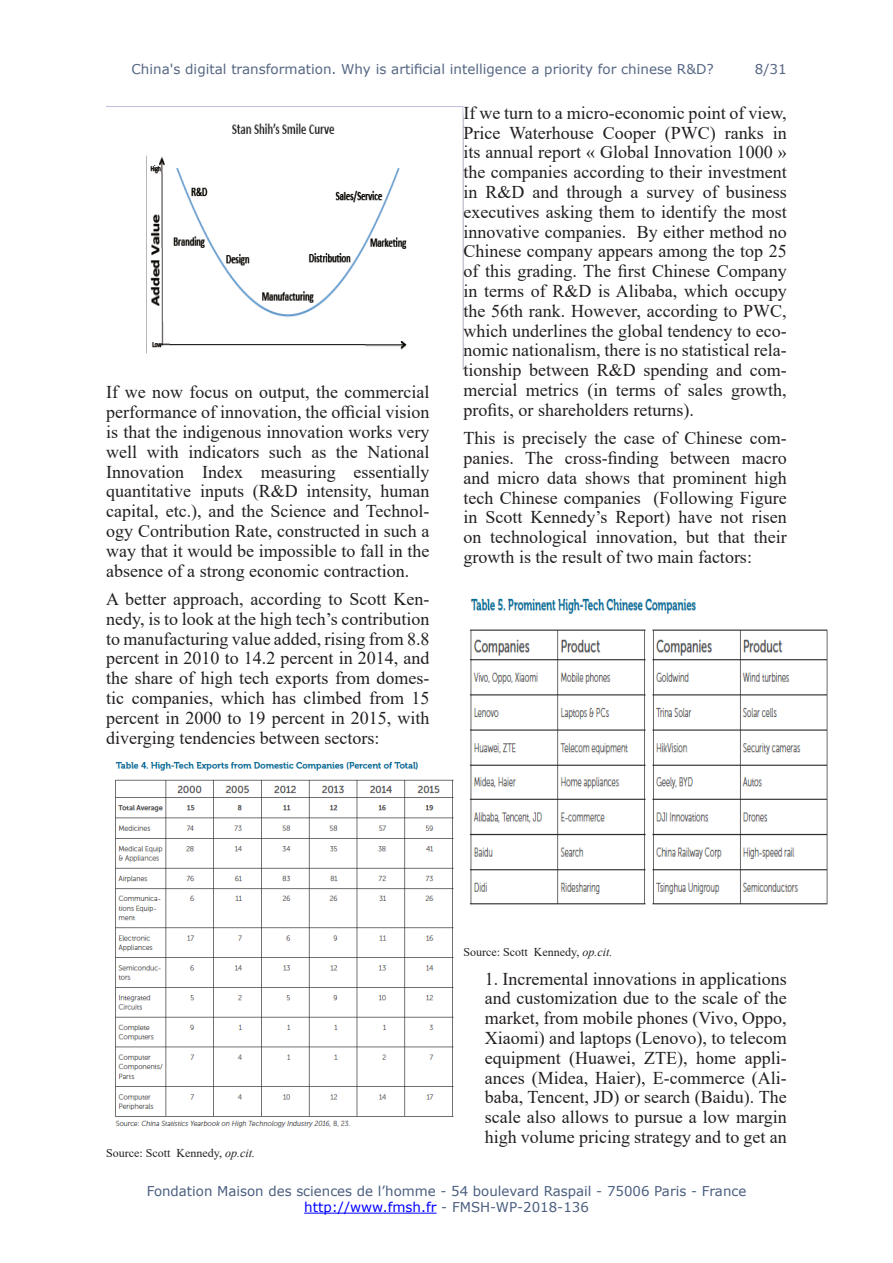
<style>
.page{position:relative;width:893px;height:1263px;background:#fff}
.page>*{position:absolute;margin:0;border:0;box-sizing:border-box;transform-origin:0 0}
.Texte{font:18px/19.8px "Times New Roman";color:#231f20;text-align:justify}
.t1{font:13.5px/16.2px "Verdana";color:#4a5e7f;text-align:center}
.t2{font:13.5px "Verdana";color:#556683}
.Texte-2{font:12px "Times New Roman";color:#231f20}
.s1{font-style:italic}
.s2{color:#00f}
</style>
<div class="page">
<hr style="left:304px;top:1213px;width:133px;height:1px;background:#00f">
<img style="left:106px;top:106px;width:357px;height:264px">
<img style="left:115px;top:762px;width:339px;height:366px">
<img style="left:469px;top:598px;width:359px;height:307px">
<p class="t2" style="left:131px;top:60px;width:584px">China's digital transformation. Why is artificial intelligence a priority for chinese R&amp;D?</p>
<p class="t2" style="left:755px;top:60px;width:33px">8/31</p>
<p class="Texte" style="left:106px;top:382px;width:325px">If we now focus on output, the commercial performance of innovation, the official vision is that the indigenous innovation works very well with indicators such as the National Innovation Index measuring essentially quantitative inputs (R&amp;D intensity, human capital, etc.), and the Science and Technol&shy;ogy Contribution Rate, constructed in such a way that it would be impossible to fall in the absence of a strong economic contraction.</p>
<p class="Texte" style="left:106px;top:588px;width:325px">A better approach, according to Scott Ken&shy;nedy, is to look at the high tech’s contribution to manufacturing value added, rising from 8.8 percent in 2010 to 14.2 percent in 2014, and the share of high tech exports from domes&shy;tic companies, which has climbed from 15 percent in 2000 to 19 percent in 2015, with diverging tendencies between sectors:</p>
<p class="Texte" style="left:463px;top:102px;width:325px">If we turn to a micro-economic point of view, Price Waterhouse Cooper (PWC) ranks in its annual report « Global Innovation 1000 » the companies according to their investment in R&amp;D and through a survey of business executives asking them to identify the most innovative companies. By either method no Chinese company appears among the top 25 of this grading. The first Chinese Company in terms of R&amp;D is Alibaba, which occupy the 56th rank. However, according to PWC, which underlines the global tendency to eco&shy;nomic nationalism, there is no statistical rela&shy;tionship between R&amp;D spending and com&shy;mercial metrics (in terms of sales growth, profits, or shareholders returns).</p>
<p class="Texte" style="left:463px;top:428px;width:325px">This is precisely the case of Chinese com&shy;panies. The cross-finding between macro and micro data shows that prominent high tech Chinese companies (Following Figure in Scott Kennedy’s Report) have not risen on technological innovation, but that their growth is the result of two main factors:</p>
<p class="Texte-2" style="left:106px;top:1144px;width:150px">Source: Scott Kennedy, <span class="s1">op.cit.</span></p>
<p class="Texte-2" style="left:463px;top:944px;width:150px">Source: Scott Kennedy, <span class="s1">op.cit.</span></p>
<p class="Texte" style="left:485px;top:968px;width:303px">1. Incremental innovations in applications and customization due to the scale of the market, from mobile phones (Vivo, Oppo, Xiaomi) and laptops (Lenovo), to telecom equipment (Huawei, ZTE), home appli&shy;ances (Midea, Haier), E-commerce (Ali&shy;baba, Tencent, JD) or search (Baidu). The scale also allows to pursue a low margin high volume pricing strategy and to get an</p>
<p class="t1" style="left:147px;top:1182px;width:601px">Fondation Maison des sciences de l’homme - 54 boulevard Raspail - 75006 Paris - France <span class="s2">http://www.fmsh.fr</span> - FMSH-WP-2018-136</p>
</div>
